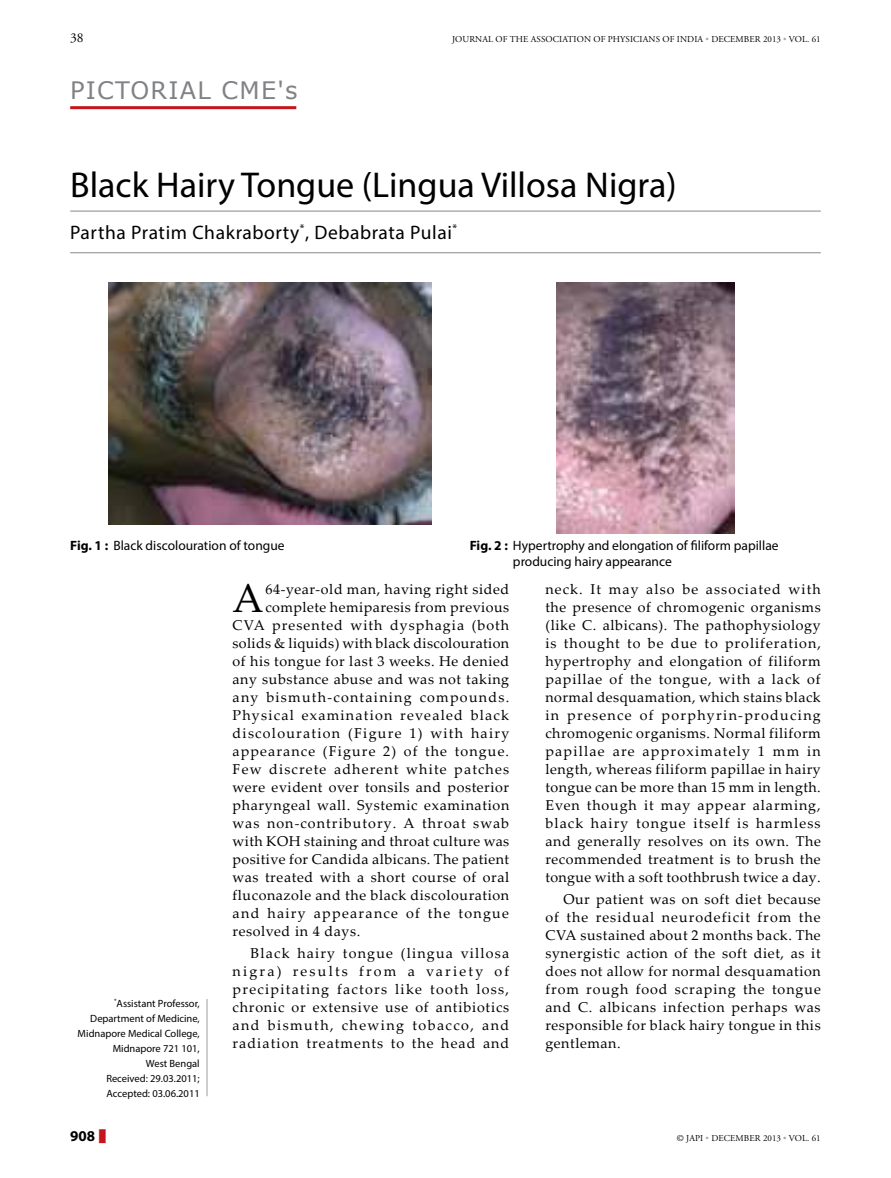
<style>
.page{position:relative;width:891px;height:1178px;background:#fff}
.page>*{position:absolute;margin:0;border:0;box-sizing:border-box;transform-origin:0 0}
.t1{font:40.05px "Palatino Linotype";color:#000}
.t2{font:36px "Myriad Pro";color:#000}
.t3{font:24px "MS Reference Sans Serif";letter-spacing:.05em;color:#808285}
.t4{font:19.5px "Myriad Pro";letter-spacing:.03em;color:#000}
.t5{font:700 15px "Myriad Pro";color:#000}
.t6{font:14.25px/18px "Palatino Linotype";letter-spacing:.04em;color:#000;text-align:justify}
.t7{font:14.25px "Palatino Linotype";letter-spacing:.09em;color:#000}
.t8{font:14.25px "Palatino Linotype";letter-spacing:.08em;color:#000}
.t9{font:14.25px "Palatino Linotype";letter-spacing:.075em;color:#000}
.t10{font:14.25px "Palatino Linotype";letter-spacing:.085em;color:#000}
.t11{font:14.25px "Palatino Linotype";letter-spacing:.095em;color:#000}
.t12{font:13.5px/16.2px "Myriad Pro";color:#000}
.t13{font:13.5px "Adobe Garamond Pro";color:#000}
.t14{font:10.5px/15px "Myriad Pro";color:#000;text-align:right}
.t15{font:9px "Adobe Garamond Pro";letter-spacing:.015em;color:#000}
.s1{color:#a7a9ac}
.s2{font-weight:700}
</style>
<div class="page">
<hr style="left:70px;top:210px;width:751px;height:2px;background:#939598">
<hr style="left:70px;top:252px;width:751px;height:1px;background:#939598">
<img style="left:108px;top:282px;width:324px;height:242px">
<img style="left:556px;top:282px;width:178px;height:251px">
<hr style="left:206px;top:998px;width:2px;height:97px;background:#a7a9ac">
<hr style="left:70px;top:106px;width:226px;height:3px;background:#c4161c">
<p class="t13" style="left:70px;top:30px;width:15px">38</p>
<p class="t15" style="left:452px;top:34px;width:370px">JOURNAL OF THE ASSOCIATION OF PHYSICIANS OF INDIA <span class="s1">•</span> DECEMBER 2013 <span class="s1">•</span> VOL. 61</p>
<h3 class="t3" style="left:70px;top:75px;width:229px">PICTORIAL CME'S</h3>
<h2 class="t2" style="left:70px;top:163px;width:608px">Black Hairy Tongue (Lingua Villosa Nigra)</h2>
<h3 class="t4" style="left:70px;top:220px;width:389px">Partha Pratim Chakraborty<sup>*</sup>, Debabrata Pulai<sup>*</sup></h3>
<p class="t12" style="left:70px;top:537px;width:216px"><span class="s2">Fig. 1 :</span> Black discolouration of tongue</p>
<p class="t12" style="left:513px;top:537px;width:267px;text-indent:-43px"><span class="s2">Fig. 2 :</span> Hypertrophy and elongation of filiform papillae producing hairy appearance</p>
<h1 class="t1" style="left:233px;top:569px;width:33px">A</h1>
<p class="t6" style="left:265px;top:579px;width:245px">64-year-old man, having right sided</p>
<p class="t6" style="left:545px;top:579px;width:277px">neck. It may also be associated with the presence of chromogenic organisms (like C. albicans). The pathophysiology is thought to be due to proliferation, hypertrophy and elongation of filiform papillae of the tongue, with a lack of normal desquamation, which stains black in presence of porphyrin-producing chromogenic organisms. Normal filiform papillae are approximately 1 mm in length, whereas filiform papillae in hairy tongue can be more than 15 mm in length.<br>Even though it may appear alarming, black hairy tongue itself is harmless and generally resolves on its own. The recommended treatment is to brush the tongue with a soft toothbrush twice a day.</p>
<p class="t6" style="left:545px;top:889px;width:277px;text-indent:18px">Our patient was on soft diet because of the residual neurodeficit from the CVA sustained about 2 months back. The synergistic action of the soft diet, as it does not allow for normal desquamation from rough food scraping the tongue and C. albicans infection perhaps was responsible for black hairy tongue in this gentleman.</p>
<p class="t6" style="left:265px;top:597px;width:245px">complete hemiparesis from previous</p>
<p class="t9" style="left:233px;top:614px;width:278px">CVA presented with dysphagia (both</p>
<p class="t6" style="left:233px;top:633px;width:278px">solids &amp; liquids) with black discolouration</p>
<p class="t6" style="left:233px;top:651px;width:278px">of his tongue for last 3 weeks. He denied</p>
<p class="t6" style="left:233px;top:669px;width:278px">any substance abuse and was not taking</p>
<p class="t7" style="left:233px;top:686px;width:278px">any bismuth-containing compounds.</p>
<p class="t10" style="left:233px;top:704px;width:278px">Physical examination revealed black</p>
<p class="t7" style="left:233px;top:722px;width:278px">discolouration (Figure 1) with hairy</p>
<p class="t8" style="left:233px;top:740px;width:278px">appearance (Figure 2) of the tongue.</p>
<p class="t8" style="left:233px;top:758px;width:278px">Few discrete adherent white patches</p>
<p class="t6" style="left:233px;top:777px;width:278px">were evident over tonsils and posterior</p>
<p class="t6" style="left:233px;top:795px;width:278px">pharyngeal wall. Systemic examination</p>
<p class="t9" style="left:233px;top:812px;width:278px">was non-contributory. A throat swab</p>
<p class="t6" style="left:233px;top:831px;width:278px">with KOH staining and throat culture was</p>
<p class="t6" style="left:233px;top:849px;width:278px">positive for Candida albicans. The patient</p>
<p class="t6" style="left:233px;top:867px;width:278px">was treated with a short course of oral</p>
<p class="t6" style="left:233px;top:885px;width:278px">fluconazole and the black discolouration</p>
<p class="t11" style="left:233px;top:902px;width:278px">and hairy appearance of the tongue</p>
<p class="t6" style="left:233px;top:921px;width:129px">resolved in 4 days.</p>
<p class="t6" style="left:233px;top:943px;width:278px;text-indent:18px">Black hairy tongue (lingua villosa nigra) results from a variety of precipitating factors like tooth loss, chronic or extensive use of antibiotics and bismuth, chewing tobacco, and radiation treatments to the head and</p>
<p class="t14" style="left:78px;top:995px;width:124px"><sup>*</sup>Assistant Professor,<br>Department of Medicine,<br>Midnapore Medical College,<br>Midnapore 721 101,<br>West Bengal<br>Received: 29.03.2011;<br>Accepted: 03.06.2011</p>
<p class="t5" style="left:70px;top:1125px;width:26px">908</p>
<p class="t15" style="left:677px;top:1132px;width:19px">© JAPI</p>
<p class="t15" style="left:706px;top:1132px;width:117px"><span class="s1">•</span> DECEMBER 2013 <span class="s1">•</span> VOL. 61</p>
</div>
